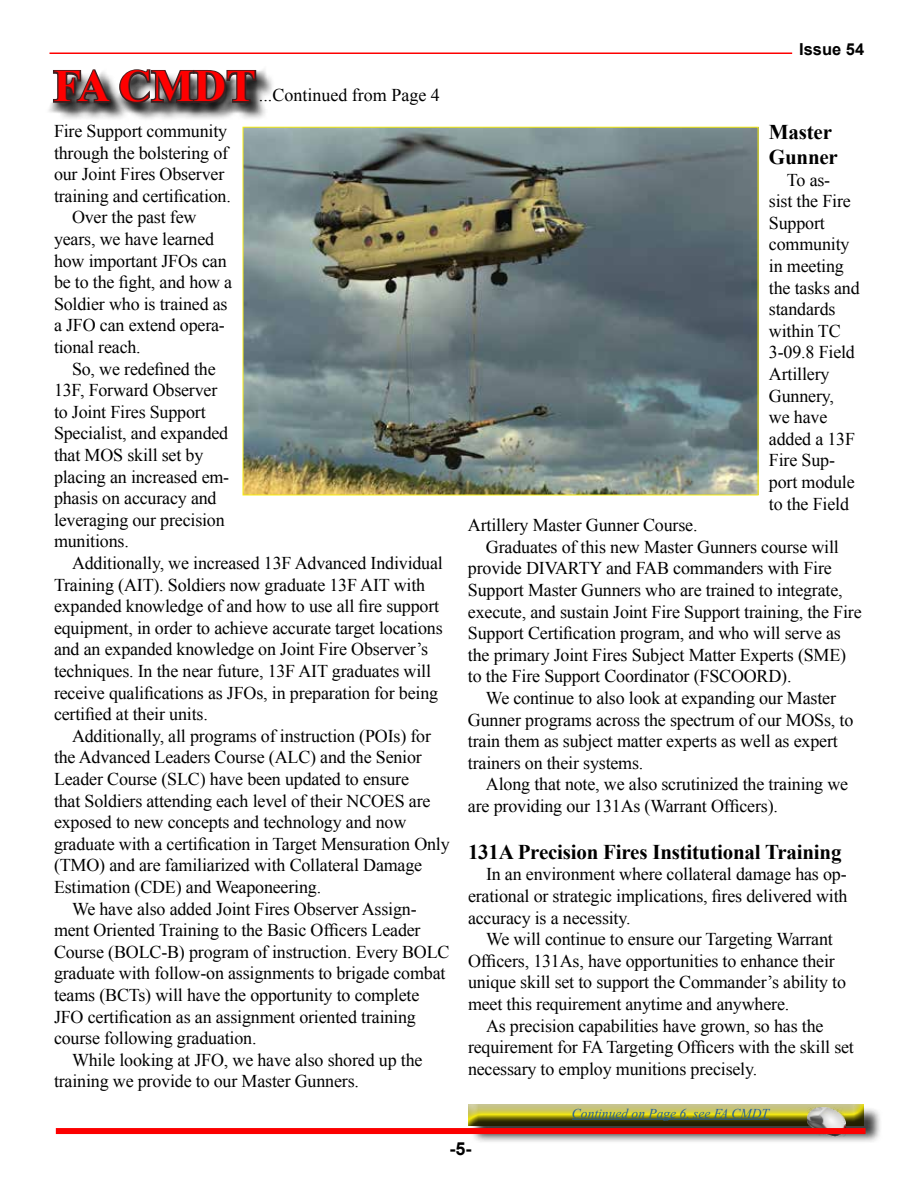
<style>
.page{position:relative;width:918px;height:1188px;background:#fff}
.page>*{position:absolute;margin:0;border:0;box-sizing:border-box;transform-origin:0 0}
.t1{font:700 45px "Times New Roman";color:#f00}
.t2{font:700 21px/25.2px "Times New Roman";letter-spacing:-.01em;color:#000}
.t3{font:18px/21.6px "Times New Roman";letter-spacing:-.01em;color:#000}
.t4{font:700 18px "Arial";color:#000}
.t5{font:700 16.5px "Arial";color:#000}
.t6{font:italic 13.5px "Times New Roman";color:#215e9e}
</style>
<div class="page">
<hr style="left:50px;top:52px;width:742px;height:2px;background:#fe0000">
<div style="left:470px;top:1106px;width:412px;height:38px;background:#000;opacity:.75"></div>
<div style="left:466px;top:1104px;width:399px;height:21px;background:#000;opacity:.75"></div>
<img style="left:807px;top:1107px;width:38px;height:30px">
<div style="left:56px;top:1128px;width:810px;height:6px;background:#fc0000"></div>
<hr style="left:572px;top:1119px;width:197px;height:1px;background:#215e9e">
<img style="left:245px;top:129px;width:511px;height:364px">
<div style="left:56px;top:72px;width:219px;height:50px;background:#000;opacity:.75"></div>
<div style="left:44px;top:63px;width:223px;height:51px;background:#000;opacity:.75"></div>
<svg style="left:51px;top:63px;width:207px;height:42px"></svg>
<h1 class="t1" style="left:53px;top:55px;width:204px">FA CMDT</h1>
<p class="t3" style="left:259px;top:84px;width:182px">...Continued from Page 4</p>
<p class="t3" style="left:54px;top:120px;width:175px">Fire Support community</p>
<p class="t3" style="left:54px;top:141px;width:176px">through the bolstering of</p>
<p class="t3" style="left:54px;top:163px;width:172px">our Joint Fires Observer</p>
<p class="t3" style="left:54px;top:185px;width:178px">training and certification.</p>
<p class="t3" style="left:72px;top:206px;width:126px">Over the past few</p>
<p class="t3" style="left:54px;top:228px;width:162px">years, we have learned</p>
<p class="t3" style="left:54px;top:249px;width:174px">how important JFOs can</p>
<p class="t3" style="left:54px;top:271px;width:180px">be to the fight, and how a</p>
<p class="t3" style="left:54px;top:293px;width:175px">Soldier who is trained as</p>
<p class="t3" style="left:54px;top:314px;width:172px">a JFO can extend opera-</p>
<p class="t3" style="left:54px;top:336px;width:88px">tional reach.</p>
<p class="t3" style="left:72px;top:357px;width:145px">So, we redefined the</p>
<p class="t3" style="left:54px;top:379px;width:165px">13F, Forward Observer</p>
<p class="t3" style="left:54px;top:401px;width:153px">to Joint Fires Support</p>
<p class="t3" style="left:54px;top:422px;width:176px">Specialist, and expanded</p>
<p class="t3" style="left:54px;top:444px;width:151px">that MOS skill set by</p>
<p class="t3" style="left:54px;top:465px;width:177px">placing an increased em-</p>
<p class="t3" style="left:54px;top:487px;width:164px">phasis on accuracy and</p>
<p class="t3" style="left:54px;top:509px;width:172px">leveraging our precision</p>
<p class="t3" style="left:54px;top:530px;width:76px">munitions.</p>
<p class="t3" style="left:72px;top:552px;width:372px">Additionally, we increased 13F Advanced Individual</p>
<p class="t3" style="left:54px;top:573px;width:373px">Training (AIT). Soldiers now graduate 13F AIT with</p>
<p class="t3" style="left:54px;top:595px;width:387px">expanded knowledge of and how to use all fire support</p>
<p class="t3" style="left:54px;top:617px;width:390px">equipment, in order to achieve accurate target locations</p>
<p class="t3" style="left:54px;top:638px;width:376px">and an expanded knowledge on Joint Fire Observer’s</p>
<p class="t3" style="left:54px;top:660px;width:379px">techniques. In the near future, 13F AIT graduates will</p>
<p class="t3" style="left:54px;top:681px;width:386px">receive qualifications as JFOs, in preparation for being</p>
<p class="t3" style="left:54px;top:703px;width:155px">certified at their units.</p>
<p class="t3" style="left:72px;top:725px;width:361px">Additionally, all programs of instruction (POIs) for</p>
<p class="t3" style="left:54px;top:746px;width:369px">the Advanced Leaders Course (ALC) and the Senior</p>
<p class="t3" style="left:54px;top:768px;width:357px">Leader Course (SLC) have been updated to ensure</p>
<p class="t3" style="left:54px;top:789px;width:378px">that Soldiers attending each level of their NCOES are</p>
<p class="t3" style="left:54px;top:811px;width:354px">exposed to new concepts and technology and now</p>
<p class="t3" style="left:54px;top:833px;width:397px">graduate with a certification in Target Mensuration Only</p>
<p class="t3" style="left:54px;top:854px;width:370px">(TMO) and are familiarized with Collateral Damage</p>
<p class="t3" style="left:54px;top:876px;width:269px">Estimation (CDE) and Weaponeering.</p>
<p class="t3" style="left:72px;top:897px;width:346px">We have also added Joint Fires Observer Assign-</p>
<p class="t3" style="left:54px;top:919px;width:368px">ment Oriented Training to the Basic Officers Leader</p>
<p class="t3" style="left:54px;top:941px;width:397px">Course (BOLC-B) program of instruction. Every BOLC</p>
<p class="t3" style="left:54px;top:962px;width:393px">graduate with follow-on assignments to brigade combat</p>
<p class="t3" style="left:54px;top:984px;width:367px">teams (BCTs) will have the opportunity to complete</p>
<p class="t3" style="left:54px;top:1005px;width:363px">JFO certification as an assignment oriented training</p>
<p class="t3" style="left:54px;top:1027px;width:204px">course following graduation.</p>
<p class="t3" style="left:72px;top:1049px;width:352px">While looking at JFO, we have also shored up the</p>
<p class="t3" style="left:54px;top:1070px;width:307px">training we provide to our Master Gunners.</p>
<p class="t5" style="left:799px;top:38px;width:67px">Issue 54</p>
<p class="t2" style="left:769px;top:119px;width:70px">Master<br>Gunner</p>
<p class="t3" style="left:769px;top:168px;width:92px;text-indent:18px">To as-<br>sist the Fire<br>Support community in meeting the tasks and standards within TC<br>3-09.8 Field<br>Artillery<br>Gunnery,<br>we have added a 13F<br>Fire Sup&shy;port module to the Field</p>
<p class="t3" style="left:468px;top:514px;width:231px">Artillery Master Gunner Course.</p>
<p class="t3" style="left:486px;top:536px;width:354px">Graduates of this new Master Gunners course will</p>
<p class="t3" style="left:468px;top:557px;width:365px">provide DIVARTY and FAB commanders with Fire</p>
<p class="t3" style="left:468px;top:579px;width:376px">Support Master Gunners who are trained to integrate,</p>
<p class="t3" style="left:468px;top:600px;width:395px">execute, and sustain Joint Fire Support training, the Fire</p>
<p class="t3" style="left:468px;top:622px;width:374px">Support Certification program, and who will serve as</p>
<p class="t3" style="left:468px;top:644px;width:380px">the primary Joint Fires Subject Matter Experts (SME)</p>
<p class="t3" style="left:468px;top:665px;width:325px">to the Fire Support Coordinator (FSCOORD).</p>
<p class="t3" style="left:486px;top:687px;width:352px">We continue to also look at expanding our Master</p>
<p class="t3" style="left:468px;top:708px;width:387px">Gunner programs across the spectrum of our MOSs, to</p>
<p class="t3" style="left:468px;top:730px;width:371px">train them as subject matter experts as well as expert</p>
<p class="t3" style="left:468px;top:752px;width:177px">trainers on their systems.</p>
<p class="t3" style="left:486px;top:773px;width:364px">Along that note, we also scrutinized the training we</p>
<p class="t3" style="left:468px;top:795px;width:312px">are providing our 131As (Warrant Officers).</p>
<p class="t2" style="left:468px;top:839px;width:375px">131A Precision Fires Institutional Training</p>
<p class="t3" style="left:468px;top:863px;width:381px;text-align:justify;text-indent:18px">In an environment where collateral damage has op&shy;erational or strategic implications, fires delivered with accuracy is a necessity.</p>
<p class="t3" style="left:468px;top:928px;width:380px;text-indent:18px">We will continue to ensure our Targeting Warrant Officers, 131As, have opportunities to enhance their unique skill set to support the Commander’s ability to meet this requirement anytime and anywhere.</p>
<p class="t3" style="left:468px;top:1014px;width:387px;text-indent:18px">As precision capabilities have grown, so has the requirement for FA Targeting Officers with the skill set necessary to employ munitions precisely.</p>
<p class="t6" style="left:572px;top:1104px;width:199px">Continued on Page 6, see FA CMDT</p>
<p class="t4" style="left:450px;top:1136px;width:23px">-5-</p>
</div>
